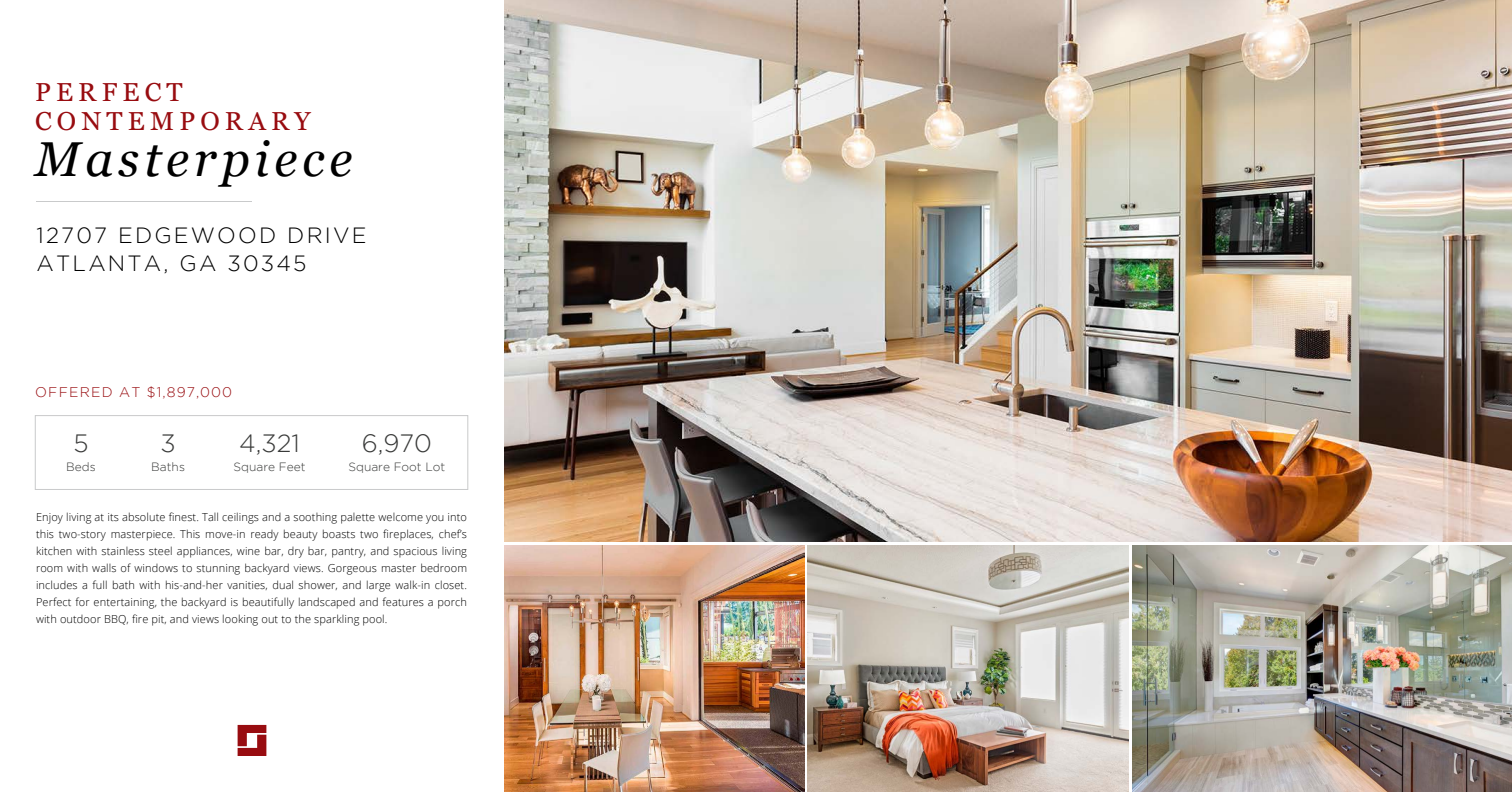
<style>
.page{position:relative;width:1512px;height:792px;background:#fff}
.page>*{position:absolute;margin:0;border:0;box-sizing:border-box;transform-origin:0 0}
.t1{font:italic 49px "Georgia";letter-spacing:.1em;color:#000}
.t2{font:26px/29px "Georgia";letter-spacing:.2em;color:#980c10}
.t3{font:300 25px "Gotham";color:#393a39}
.t4{font:300 22px/28px "Gotham";letter-spacing:.1em;color:#000}
.t5{font:300 14px "Gotham";letter-spacing:.09em;color:#980c10}
.t6{font:300 12px "Gotham";color:#393a39}
.t7{font:300 11px/17px "Open Sans";letter-spacing:.01em;color:#000;text-align:justify}
</style>
<div class="page">
<img style="left:504px;top:545px;width:300px;height:247px">
<img style="left:808px;top:545px;width:321px;height:247px">
<img style="left:504px;top:0;width:1008px;height:542px">
<div style="left:35px;top:415px;width:433px;height:75px;border:1px solid #c9cacb"></div>
<hr style="left:36px;top:202px;width:216px;height:1px;background:#c9cacb">
<img style="left:1132px;top:545px;width:380px;height:247px">
<svg style="left:238px;top:725px;width:28px;height:31px"></svg>
<h2 class="t2" style="left:35px;top:78px;width:277px">PERFECT<br>CONTEMPORARY</h2>
<h1 class="t1" style="left:35px;top:128px;width:319px">Masterpiece</h1>
<h3 class="t4" style="left:36px;top:221px;width:331px">12707 EDGEWOOD DRIVE<br>ATLANTA, GA 30345</h3>
<p class="t5" style="left:35px;top:384px;width:199px">OFFERED AT $1,897,000</p>
<h3 class="t3" style="left:73px;top:430px;width:17px">5</h3>
<p class="t6" style="left:66px;top:460px;width:31px">Beds</p>
<h3 class="t3" style="left:161px;top:430px;width:17px">3</h3>
<p class="t6" style="left:151px;top:460px;width:35px">Baths</p>
<h3 class="t3" style="left:239px;top:430px;width:62px">4,321</h3>
<p class="t6" style="left:234px;top:460px;width:73px">Square Feet</p>
<h3 class="t3" style="left:362px;top:430px;width:72px">6,970</h3>
<p class="t6" style="left:348px;top:460px;width:98px">Square Foot Lot</p>
<p class="t7" style="left:36px;top:508px;width:433px">Enjoy living at its absolute finest. Tall ceilings and a soothing palette welcome you into this two-story masterpiece. This move-in ready beauty boasts two fireplaces, chef’s kitchen with stainless steel appliances, wine bar, dry bar, pantry, and spacious living room with walls of windows to stunning backyard views. Gorgeous master bedroom includes a full bath with his-and-her vanities, dual shower, and large walk-in closet.<br>Perfect for entertaining, the backyard is beautifully landscaped and features a porch with outdoor BBQ, fire pit, and views looking out to the sparkling pool.</p>
</div>
